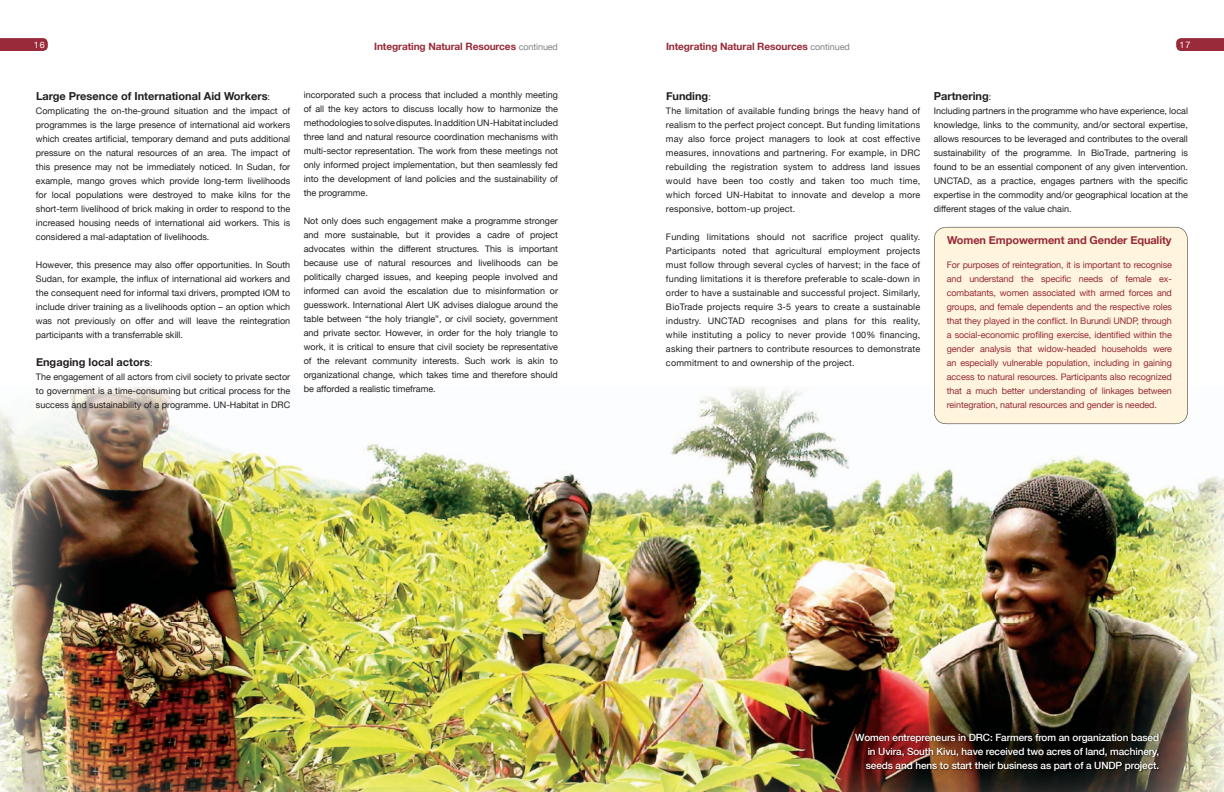
<style>
.page{position:relative;width:1224px;height:792px;background:#fff}
.page>*{position:absolute;margin:0;border:0;box-sizing:border-box;transform-origin:0 0}
.t1{font:700 11px "Helvetica Neue";color:#231f20}
.t2{font:700 11px "Helvetica Neue";letter-spacing:-.01em;color:#982a39}
.t3{font:700 10.1px "Helvetica Neue";letter-spacing:-.01em;color:#982a39}
.t4{font:500 10px/14px "Helvetica Neue";letter-spacing:-.01em;color:#fff;text-align:justify}
.t5{font:9px/14px "Helvetica Neue";color:#231f20;text-align:justify}
.t6{font:9px/14px "Helvetica Neue";letter-spacing:-.015em;color:#982a39;text-align:justify}
.t7{font:9px "Helvetica Neue";color:#fff}
.s1{font-weight:400;font-size:9px;color:#808285}
.s2{font-weight:400;font-size:9px}
</style>
<div class="page">
<img style="left:0;top:386px;width:1224px;height:406px">
<svg style="left:1176px;top:38px;width:48px;height:13px"></svg>
<svg style="left:0;top:38px;width:48px;height:13px"></svg>
<div style="left:934px;top:227px;width:254px;height:197px;background:#fef5dc"></div>
<img style="left:854px;top:733px;width:306px;height:39px">
<p class="t7" style="left:34px;top:38px;width:12px">16</p>
<p class="t3" style="left:374px;top:39px;width:185px">Integrating Natural Resources <span class="s1">continued</span></p>
<p class="t3" style="left:666px;top:39px;width:185px">Integrating Natural Resources <span class="s1">continued</span></p>
<p class="t7" style="left:1180px;top:38px;width:12px">17</p>
<p class="t1" style="left:36px;top:88px;width:236px">Large Presence of International Aid Workers<span class="s2">:</span></p>
<p class="t5" style="left:36px;top:104px;width:256px">Complicating the on-the-ground situation and the impact of programmes is the large presence of international aid workers which creates artificial, temporary demand and puts additional pressure on the natural resources of an area. The impact of this presence may not be immediately noticed. In Sudan, for example, mango groves which provide long-term livelihoods for local populations were destroyed to make kilns for the short-term livelihood of brick making in order to respond to the increased housing needs of international aid workers. This is considered a mal-adaptation of livelihoods.</p>
<p class="t5" style="left:36px;top:259px;width:256px">However, this presence may also offer opportunities. In South Sudan, for example, the influx of international aid workers and the consequent need for informal taxi drivers, prompted IOM to include driver training as a livelihoods option – an option which was not previously on offer and will leave the reintegration participants with a transferrable skill.</p>
<p class="t1" style="left:36px;top:354px;width:118px">Engaging local actors<span class="s2">:</span></p>
<p class="t5" style="left:36px;top:370px;width:256px">The engagement of all actors from civil society to private sector to government is a time-consuming but critical process for the success and sustainability of a programme. UN-Habitat in DRC</p>
<p class="t5" style="left:304px;top:88px;width:256px">incorporated such a process that included a monthly meeting of all the key actors to discuss locally how to harmonize the methodologies to solve disputes. In addition UN-Habitat included three land and natural resource coordination mechanisms with multi-sector representation. The work from these meetings not only informed project implementation, but then seamlessly fed into the development of land policies and the sustainability of the programme.</p>
<p class="t5" style="left:304px;top:214px;width:256px">Not only does such engagement make a programme stronger and more sustainable, but it provides a cadre of project advocates within the different structures. This is important because use of natural resources and livelihoods can be politically charged issues, and keeping people involved and informed can avoid the escalation due to misinformation or guesswork. International Alert UK advises dialogue around the table between “the holy triangle”, or civil society, government and private sector. However, in order for the holy triangle to work, it is critical to ensure that civil society be representative of the relevant community interests. Such work is akin to organizational change, which takes time and therefore should be afforded a realistic timeframe.</p>
<p class="t1" style="left:666px;top:88px;width:46px">Funding<span class="s2">:</span></p>
<p class="t5" style="left:666px;top:104px;width:256px">The limitation of available funding brings the heavy hand of realism to the perfect project concept. But funding limitations may also force project managers to look at cost effective measures, innovations and partnering. For example, in DRC rebuilding the registration system to address land issues would have been too costly and taken too much time, which forced UN-Habitat to innovate and develop a more responsive, bottom-up project.</p>
<p class="t5" style="left:666px;top:231px;width:256px">Funding limitations should not sacrifice project quality.<br>Participants noted that agricultural employment projects must follow through several cycles of harvest; in the face of funding limitations it is therefore preferable to scale-down in order to have a sustainable and successful project. Similarly, BioTrade projects require 3-5 years to create a sustainable industry. UNCTAD recognises and plans for this reality, while instituting a policy to never provide 100% financing, asking their partners to contribute resources to demonstrate commitment to and ownership of the project.</p>
<p class="t1" style="left:934px;top:88px;width:59px">Partnering<span class="s2">:</span></p>
<p class="t5" style="left:934px;top:104px;width:256px">Including partners in the programme who have experience, local knowledge, links to the community, and/or sectoral expertise, allows resources to be leveraged and contributes to the overall sustainability of the programme. In BioTrade, partnering is found to be an essential component of any given intervention.<br>UNCTAD, as a practice, engages partners with the specific expertise in the commodity and/or geographical location at the different stages of the value chain.</p>
<p class="t2" style="left:947px;top:232px;width:226px">Women Empowerment and Gender Equality</p>
<p class="t6" style="left:947px;top:259px;width:227px">For purposes of reintegration, it is important to recognise and understand the specific needs of female ex&shy;combatants, women associated with armed forces and groups, and female dependents and the respective roles that they played in the conflict. In Burundi UNDP, through a social-economic profiling exercise, identified within the gender analysis that widow-headed households were an especially vulnerable population, including in gaining access to natural resources. Participants also recognized that a much better understanding of linkages between reintegration, natural resources and gender is needed.</p>
<p class="t4" style="left:866px;top:730px;width:295px;text-indent:-11px">Women entrepreneurs in DRC: Farmers from an organization based in Uvira, South Kivu, have received two acres of land, machinery, seeds and hens to start their business as part of a UNDP project.</p>
</div>
